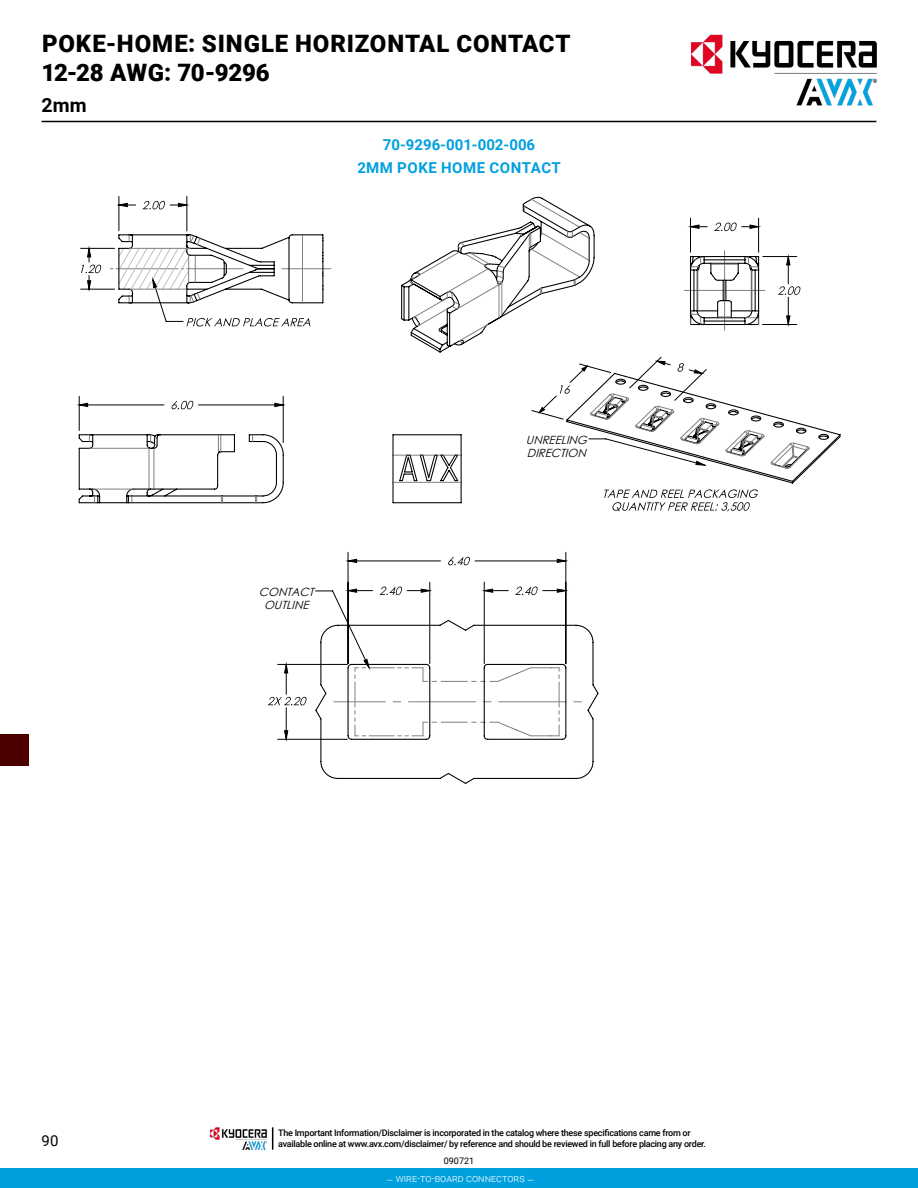
<style>
.page{position:relative;width:918px;height:1188px;background:#fff}
.page>*{position:absolute;margin:0;border:0;box-sizing:border-box;transform-origin:0 0}
.t1{font:900 24px/28.8px "Roboto";letter-spacing:.03em;color:#000}
.t2{font:700 19.5px "Roboto";color:#000}
.t3{font:700 15px/22.6px "Roboto";letter-spacing:.02em;color:#00a0df;text-align:center}
.t4{font:15px "Roboto";color:#000}
.t5{font:italic 11.4px/12.8px "Century Gothic";color:#000101}
.t6{font:300 10.5px "Roboto";color:#fff}
.t7{font:500 9px/10.8px "Roboto";letter-spacing:-.03em;color:#000}
.t8{font:9px "Roboto";color:#000}
</style>
<div class="page">
<hr style="left:42px;top:121px;width:834px;height:1px;background:#000">
<div style="left:0;top:734px;width:29px;height:32px;background:#4c0000"></div>
<hr style="left:282px;top:268px;width:49px;height:1px;background:#7f8080">
<hr style="left:186px;top:196px;width:1px;height:35px;background:#000101">
<hr style="left:119px;top:196px;width:1px;height:35px;background:#000101">
<svg style="left:81px;top:201px;width:243px;height:126px"></svg>
<hr style="left:283px;top:396px;width:1px;height:47px;background:#000101">
<hr style="left:79px;top:396px;width:1px;height:34px;background:#000101">
<svg style="left:78px;top:401px;width:206px;height:8px"></svg>
<svg style="left:78px;top:433px;width:206px;height:71px"></svg>
<hr style="left:93px;top:489px;width:41px;height:1px;background:#7f8080">
<hr style="left:149px;top:448px;width:1px;height:41px;background:#7f8080">
<hr style="left:89px;top:448px;width:60px;height:1px;background:#7f8080">
<svg style="left:392px;top:196px;width:449px;height:315px"></svg>
<svg style="left:268px;top:697px;width:14px;height:8px"></svg>
<svg style="left:284px;top:558px;width:283px;height:181px"></svg>
<hr style="left:348px;top:561px;width:92px;height:1px;background:#000101">
<hr style="left:475px;top:561px;width:91px;height:1px;background:#000101">
<hr style="left:348px;top:552px;width:1px;height:112px;background:#000101">
<hr style="left:565px;top:552px;width:1px;height:112px;background:#000101">
<hr style="left:484px;top:582px;width:1px;height:82px;background:#000101">
<hr style="left:429px;top:582px;width:1px;height:82px;background:#000101">
<hr style="left:286px;top:708px;width:1px;height:31px;background:#000101">
<hr style="left:286px;top:664px;width:1px;height:30px;background:#000101">
<hr style="left:278px;top:739px;width:69px;height:1px;background:#000101">
<hr style="left:278px;top:664px;width:69px;height:1px;background:#000101">
<svg style="left:348px;top:559px;width:9px;height:3px"></svg>
<svg style="left:557px;top:559px;width:9px;height:3px"></svg>
<svg style="left:315px;top:587px;width:254px;height:32px"></svg>
<svg style="left:285px;top:731px;width:3px;height:8px"></svg>
<svg style="left:285px;top:664px;width:3px;height:9px"></svg>
<svg style="left:314px;top:619px;width:285px;height:165px"></svg>
<img style="left:669px;top:34px;width:208px;height:87px">
<div style="left:0;top:1169px;width:918px;height:19px;background:#00a0df"></div>
<img style="left:210px;top:1127px;width:57px;height:23px">
<svg style="left:272px;top:1127px;width:1px;height:23px"></svg>
<h1 class="t1" style="left:42px;top:28px;width:531px">POKE-HOME: SINGLE HORIZONTAL CONTACT<br>12-28 AWG: 70-9296</h1>
<h2 class="t2" style="left:42px;top:92px;width:47px">2mm</h2>
<h3 class="t3" style="left:357px;top:133px;width:205px">70-9296-001-002-006<br>2MM POKE HOME CONTACT</h3>
<p class="t5" style="left:259px;top:585px;width:60px;text-align:center">CONTACT<br>OUTLINE</p>
<p class="t5" style="left:526px;top:433px;width:67px">UNREELING<br>DIRECTION</p>
<h3 class="t4" style="left:42px;top:1130px;width:18px">90</h3>
<p class="t7" style="left:278px;top:1127px;width:429px">The Important Information/Disclaimer is incorporated in the catalog where these specifications came from or available online at www.avx.com/disclaimer/ by reference and should be reviewed in full before placing any order.</p>
<p class="t8" style="left:444px;top:1155px;width:32px">090721</p>
<p class="t6" style="left:386px;top:1171px;width:149px">– wire-to-board connectors –</p>
</div>
